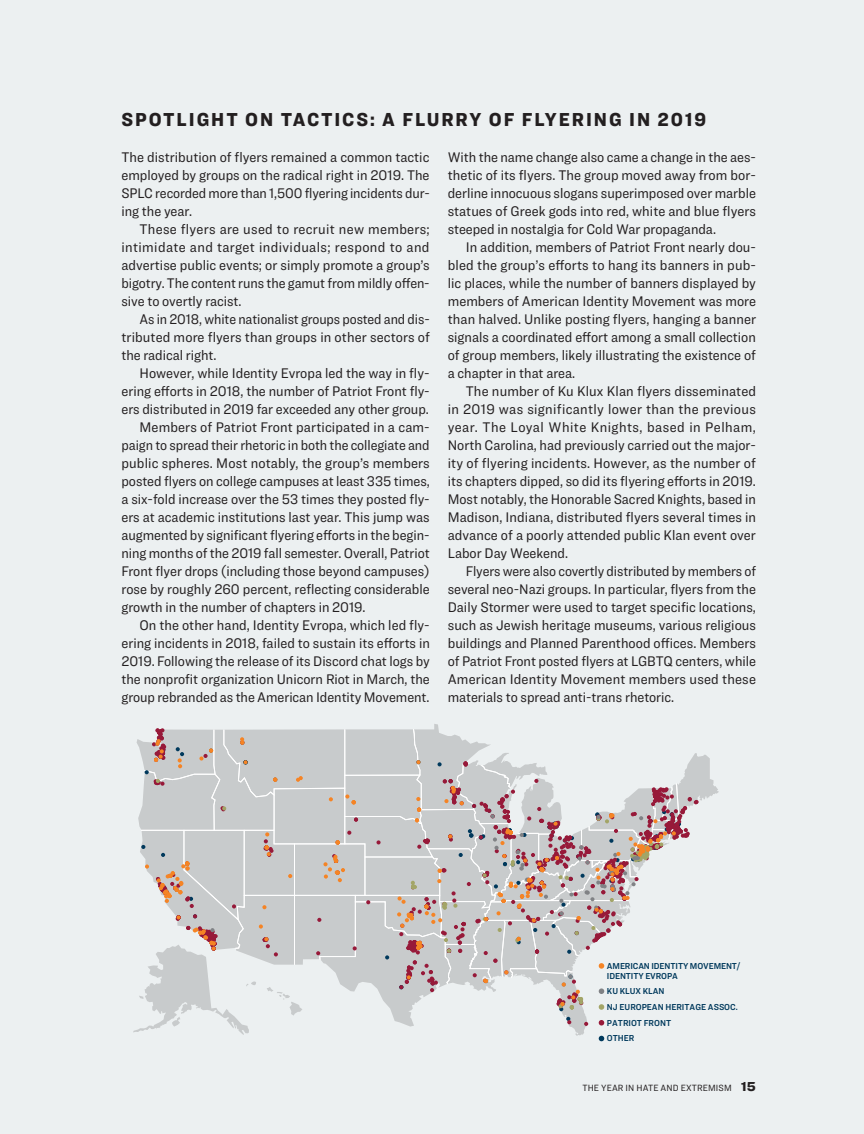
<style>
.page{position:relative;width:864px;height:1134px;background:#ecf0f1}
.page>*{position:absolute;margin:0;border:0;box-sizing:border-box;transform-origin:0 0}
.t1{font:900 19.5px "Ringside Narrow";letter-spacing:.1em;color:#231f20}
.t2{font:14.4px/18px "Ringside Narrow";color:#231f20;text-align:justify}
.t3{font:9.3px "Ringside Narrow";letter-spacing:.015em;color:#231f20}
.t4{font:9px/15.8px "Ringside Narrow Semi";color:#00395c}
.s1{font-family:"Ringside";font-weight:900;font-size:13.5px}
</style>
<div class="page">
<svg style="left:133px;top:724px;width:586px;height:317px"></svg>
<h1 class="t1" style="left:122px;top:105px;width:586px">SPOTLIGHT ON TACTICS: A FLURRY OF FLYERING IN 2019</h1>
<p class="t2" style="left:122px;top:148px;width:310px">The distribution of flyers remained a common tactic employed by groups on the radical right in 2019. The SPLC recorded more than 1,500 flyering incidents dur&shy;ing the year.</p>
<p class="t2" style="left:122px;top:220px;width:310px;text-indent:18px">These flyers are used to recruit new members; intimidate and target individuals; respond to and advertise public events; or simply promote a group’s bigotry. The content runs the gamut from mildly offen&shy;sive to overtly racist.</p>
<p class="t2" style="left:122px;top:310px;width:310px;text-indent:18px">As in 2018, white nationalist groups posted and dis&shy;tributed more flyers than groups in other sectors of the radical right.</p>
<p class="t2" style="left:140px;top:364px;width:292px">However, while Identity Evropa led the way in fly-</p>
<p class="t2" style="left:122px;top:382px;width:310px">ering efforts in 2018, the number of Patriot Front fly-</p>
<p class="t2" style="left:122px;top:400px;width:309px">ers distributed in 2019 far exceeded any other group.</p>
<p class="t2" style="left:140px;top:418px;width:292px">Members of Patriot Front participated in a cam-</p>
<p class="t2" style="left:122px;top:436px;width:310px">paign to spread their rhetoric in both the collegiate and</p>
<p class="t2" style="left:122px;top:454px;width:310px">public spheres. Most notably, the group’s members</p>
<p class="t2" style="left:122px;top:472px;width:310px">posted flyers on college campuses at least 335 times,</p>
<p class="t2" style="left:122px;top:490px;width:310px">a six-fold increase over the 53 times they posted fly-</p>
<p class="t2" style="left:122px;top:508px;width:310px">ers at academic institutions last year. This jump was</p>
<p class="t2" style="left:122px;top:526px;width:310px">augmented by significant flyering efforts in the begin-</p>
<p class="t2" style="left:122px;top:544px;width:310px">ning months of the 2019 fall semester. Overall, Patriot</p>
<p class="t2" style="left:122px;top:562px;width:310px">Front flyer drops (including those beyond campuses)</p>
<p class="t2" style="left:122px;top:580px;width:310px">rose by roughly 260 percent, reflecting considerable</p>
<p class="t2" style="left:122px;top:598px;width:246px">growth in the number of chapters in 2019.</p>
<p class="t2" style="left:140px;top:616px;width:292px">On the other hand, Identity Evropa, which led fly-</p>
<p class="t2" style="left:122px;top:634px;width:310px">ering incidents in 2018, failed to sustain its efforts in</p>
<p class="t2" style="left:122px;top:652px;width:310px">2019. Following the release of its Discord chat logs by</p>
<p class="t2" style="left:122px;top:670px;width:310px">the nonprofit organization Unicorn Riot in March, the</p>
<p class="t2" style="left:122px;top:688px;width:310px">group rebranded as the American Identity Movement.</p>
<p class="t2" style="left:448px;top:148px;width:310px">With the name change also came a change in the aes&shy;thetic of its flyers. The group moved away from bor&shy;derline innocuous slogans superimposed over marble statues of Greek gods into red, white and blue flyers steeped in nostalgia for Cold War propaganda.</p>
<p class="t2" style="left:448px;top:238px;width:310px;text-indent:18px">In addition, members of Patriot Front nearly dou&shy;bled the group’s efforts to hang its banners in pub&shy;lic places, while the number of banners displayed by members of American Identity Movement was more than halved. Unlike posting flyers, hanging a banner signals a coordinated effort among a small collection of group members, likely illustrating the existence of a chapter in that area.</p>
<p class="t2" style="left:448px;top:382px;width:310px;text-indent:18px">The number of Ku Klux Klan flyers disseminated in 2019 was significantly lower than the previous year. The Loyal White Knights, based in Pelham, North Carolina, had previously carried out the major&shy;ity of flyering incidents. However, as the number of its chapters dipped, so did its flyering efforts in 2019.<br>Most notably, the Honorable Sacred Knights, based in Madison, Indiana, distributed flyers several times in advance of a poorly attended public Klan event over Labor Day Weekend.</p>
<p class="t2" style="left:448px;top:562px;width:310px;text-indent:18px">Flyers were also covertly distributed by members of several neo-Nazi groups. In particular, flyers from the Daily Stormer were used to target specific locations, such as Jewish heritage museums, various religious buildings and Planned Parenthood offices. Members of Patriot Front posted flyers at LGBTQ centers, while American Identity Movement members used these materials to spread anti-trans rhetoric.</p>
<p class="t4" style="left:607px;top:961px;width:135px;line-height:9.8px">AMERICAN IDENTITY MOVEMENT/<br>IDENTITY EVROPA</p>
<p class="t4" style="left:607px;top:983px;width:132px">KU KLUX KLAN<br>NJ EUROPEAN HERITAGE ASSOC.<br>PATRIOT FRONT<br>OTHER</p>
<p class="t3" style="left:582px;top:1081px;width:175px">THE YEAR IN HATE AND EXTREMISM <span class="s1">15</span></p>
</div>
